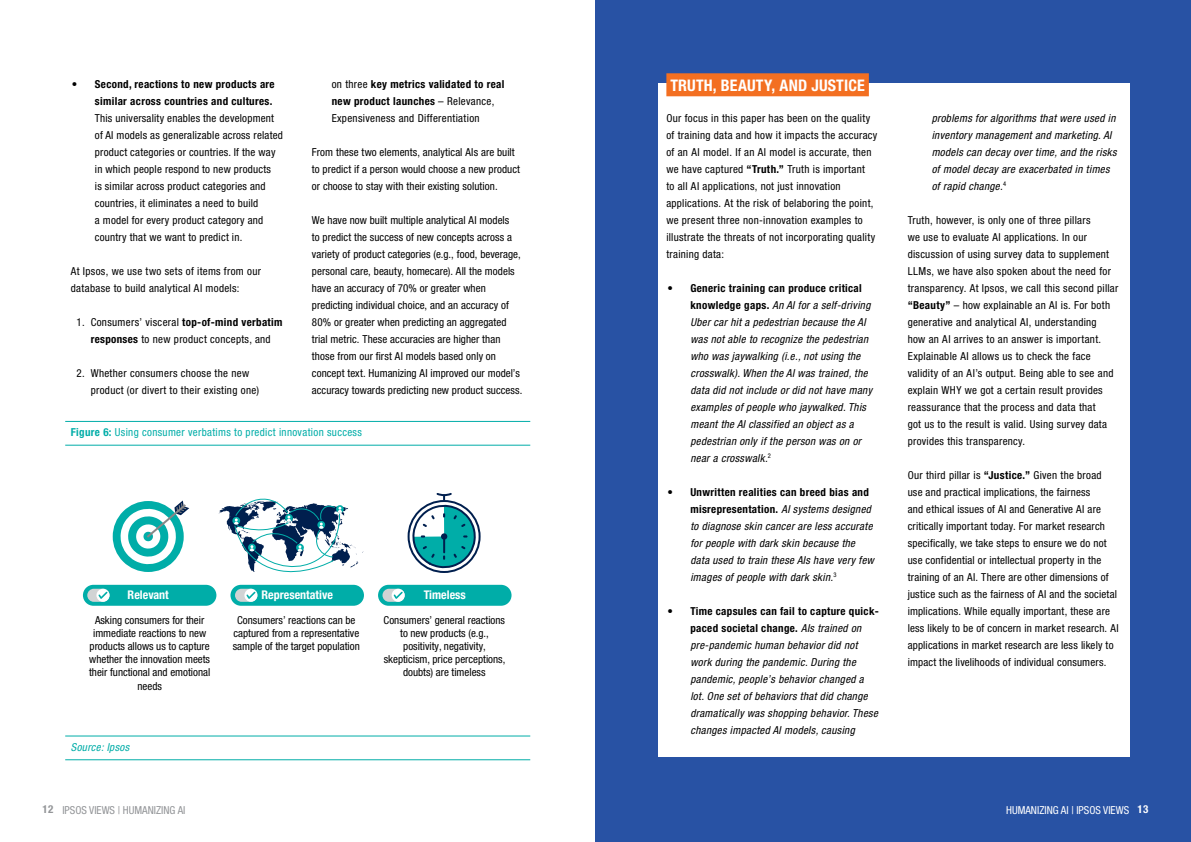
<style>
.page{position:relative;width:1191px;height:842px;background:#fff}
.page>*{position:absolute;margin:0;border:0;box-sizing:border-box;transform-origin:0 0}
.t1{font:700 condensed 16px "Helvetica Neue LT Pro";letter-spacing:.015em;color:#fff}
.t2{font:700 condensed 12px "Helvetica Neue LT Pro";color:#fff}
.t3{font:condensed 11px/17px "Helvetica Neue LT Pro";letter-spacing:.02em;color:#000}
.t4{font:italic condensed 11px/17px "Helvetica Neue LT Pro";letter-spacing:.03em;color:#000}
.t5{font:condensed 11px/13.2px "Helvetica Neue LT Pro";color:#000;text-align:center}
.t6{font:700 condensed 11px/17px "Helvetica Neue LT Pro";letter-spacing:.03em;color:#000;text-align:right}
.t7{font:condensed 11px "Helvetica Neue LT Pro";letter-spacing:.03em;color:#00ada8}
.t8{font:condensed 11px "Helvetica Neue LT Pro";color:#939598}
.t9{font:condensed 11px "Helvetica Neue LT Pro";color:#fff}
.t10{font:italic condensed 11px "Helvetica Neue LT Pro";letter-spacing:.03em;color:#00ada8}
.s1{font-weight:400}
.s2{font-weight:700}
.s3{font-style:normal}
.s4{font-weight:700;font-style:normal}
</style>
<div class="page">
<hr style="left:65px;top:445px;width:465px;height:1px;background:#00ada8">
<hr style="left:65px;top:421px;width:465px;height:1px;background:#00ada8">
<hr style="left:65px;top:759px;width:465px;height:1px;background:#00ada8">
<hr style="left:65px;top:736px;width:465px;height:1px;background:#00ada8">
<div style="left:83px;top:585px;width:133px;height:21px;background:#00ada8;border-radius:10px"></div>
<div style="left:230px;top:585px;width:134px;height:21px;background:#00ada8;border-radius:10px"></div>
<div style="left:378px;top:585px;width:133px;height:21px;background:#00ada8;border-radius:10px"></div>
<div style="left:87px;top:589px;width:22px;height:13px;background:#d1d3d4;border-radius:7px"></div>
<svg style="left:96px;top:589px;width:13px;height:13px"></svg>
<div style="left:235px;top:589px;width:22px;height:13px;background:#d1d3d4;border-radius:7px"></div>
<svg style="left:244px;top:589px;width:13px;height:13px"></svg>
<div style="left:382px;top:589px;width:23px;height:13px;background:#d1d3d4;border-radius:7px"></div>
<svg style="left:392px;top:589px;width:13px;height:13px"></svg>
<svg style="left:407px;top:493px;width:74px;height:80px"></svg>
<svg style="left:97px;top:590px;width:12px;height:11px"></svg>
<svg style="left:245px;top:590px;width:12px;height:11px"></svg>
<svg style="left:392px;top:590px;width:12px;height:11px"></svg>
<svg style="left:113px;top:500px;width:76px;height:72px"></svg>
<svg style="left:218px;top:498px;width:145px;height:75px"></svg>
<div style="left:595px;top:0;width:596px;height:842px;background:#2852a4"></div>
<div style="left:658px;top:84px;width:471px;height:673px;background:#fff"></div>
<div style="left:666px;top:73px;width:203px;height:23px;background:#f36f21"></div>
<p class="t6" style="left:72px;top:76px;width:204px"><span class="s1">•</span> Second, reactions to new products are similar across countries and cultures.</p>
<p class="t3" style="left:95px;top:109px;width:190px">This universality enables the development of AI models as generalizable across related product categories or countries. If the way in which people respond to new products<br>is similar across product categories and countries, it eliminates a need to build<br>a model for every product category and country that we want to predict in.</p>
<p class="t3" style="left:71px;top:262px;width:192px">At Ipsos, we use two sets of items from our database to build analytical AI models:</p>
<p class="t3" style="left:77px;top:313px;width:207px;text-align:center">1. Consumers’ visceral <span class="s2">top-of-mind verbatim responses</span> to new product concepts, and</p>
<p class="t3" style="left:91px;top:364px;width:170px;text-indent:-14px">2. Whether consumers choose the new product (or divert to their existing one)</p>
<p class="t3" style="left:332px;top:75px;width:174px">on three <span class="s2">key metrics validated to real new product launches</span> – Relevance,<br>Expensiveness and Differentiation</p>
<p class="t3" style="left:312px;top:143px;width:210px">From these two elements, analytical AIs are built to predict if a person would choose a new product or choose to stay with their existing solution.</p>
<p class="t3" style="left:312px;top:211px;width:212px">We have now built multiple analytical AI models<br>to predict the success of new concepts across a variety of product categories (e.g., food, beverage, personal care, beauty, homecare). All the models have an accuracy of 70% or greater when predicting individual choice, and an accuracy of 80% or greater when predicting an aggregated trial metric. These accuracies are higher than those from our first AI models based only on concept text. Humanizing AI improved our model’s accuracy towards predicting new product success.</p>
<p class="t7" style="left:71px;top:426px;width:292px"><span class="s2">Figure 6:</span> Using consumer verbatims to predict innovation success</p>
<p class="t2" style="left:128px;top:587px;width:43px">Relevant</p>
<p class="t2" style="left:261px;top:587px;width:73px">Representative</p>
<p class="t2" style="left:424px;top:587px;width:44px">Timeless</p>
<p class="t5" style="left:89px;top:613px;width:123px">Asking consumers for their immediate reactions to new products allows us to capture whether the innovation meets their functional and emotional needs</p>
<p class="t5" style="left:233px;top:613px;width:128px">Consumers’ reactions can be captured from a representative sample of the target population</p>
<p class="t5" style="left:384px;top:613px;width:123px">Consumers’ general reactions to new products (e.g., positivity, negativity, skepticism, price perceptions, doubts) are timeless</p>
<p class="t10" style="left:71px;top:741px;width:60px">Source: Ipsos</p>
<h1 class="t1" style="left:670px;top:76px;width:196px">TRUTH, BEAUTY, AND JUSTICE</h1>
<p class="t3" style="left:666px;top:109px;width:212px">Our focus in this paper has been on the quality of training data and how it impacts the accuracy of an AI model. If an AI model is accurate, then we have captured <span class="s2">“Truth.”</span> Truth is important<br>to all AI applications, not just innovation applications. At the risk of belaboring the point, we present three non-innovation examples to illustrate the threats of not incorporating quality training data:</p>
<p class="t4" style="left:690px;top:279px;width:183px;text-indent:-23px"><span class="s3">•</span> <span class="s4">Generic training can produce critical knowledge gaps.</span> An AI for a self-driving Uber car hit a pedestrian because the AI was not able to recognize the pedestrian who was jaywalking (i.e., not using the crosswalk). When the AI was trained, the data did not include or did not have many examples of people who jaywalked. This meant the AI classified an object as a pedestrian only if the person was on or near a crosswalk.<sup>2</sup></p>
<p class="t4" style="left:690px;top:483px;width:185px;text-indent:-23px"><span class="s3">•</span> <span class="s4">Unwritten realities can breed bias and misrepresentation.</span> AI systems designed to diagnose skin cancer are less accurate for people with dark skin because the data used to train these AIs have very few images of people with dark skin.<sup>3</sup></p>
<p class="t4" style="left:690px;top:602px;width:190px;text-indent:-23px"><span class="s3">•</span> <span class="s4">Time capsules can fail to capture quick&shy;paced societal change.</span> AIs trained on pre-pandemic human behavior did not work during the pandemic. During the pandemic, people’s behavior changed a lot. One set of behaviors that did change dramatically was shopping behavior. These changes impacted AI models, causing</p>
<p class="t4" style="left:931px;top:109px;width:186px">problems for algorithms that were used in inventory management and marketing. AI models can decay over time, and the risks of model decay are exacerbated in times of rapid change.<sup>4</sup></p>
<p class="t3" style="left:907px;top:211px;width:212px">Truth, however, is only one of three pillars<br>we use to evaluate AI applications. In our discussion of using survey data to supplement LLMs, we have also spoken about the need for transparency. At Ipsos, we call this second pillar <span class="s2">“Beauty”</span> – how explainable an AI is. For both generative and analytical AI, understanding<br>how an AI arrives to an answer is important.<br>Explainable AI allows us to check the face validity of an AI’s output. Being able to see and explain WHY we got a certain result provides reassurance that the process and data that<br>got us to the result is valid. Using survey data provides this transparency.</p>
<p class="t3" style="left:907px;top:466px;width:212px">Our third pillar is <span class="s2">“Justice.”</span> Given the broad use and practical implications, the fairness<br>and ethical issues of AI and Generative AI are critically important today. For market research specifically, we take steps to ensure we do not use confidential or intellectual property in the training of an AI. There are other dimensions of justice such as the fairness of AI and the societal implications. While equally important, these are less likely to be of concern in market research. AI applications in market research are less likely to impact the livelihoods of individual consumers.</p>
<p class="t8" style="left:43px;top:803px;width:144px"><span class="s2">12</span> IPSOS VIEWS | HUMANIZING AI</p>
<p class="t9" style="left:1006px;top:803px;width:144px">HUMANIZING AI | IPSOS VIEWS <span class="s2">13</span></p>
</div>
